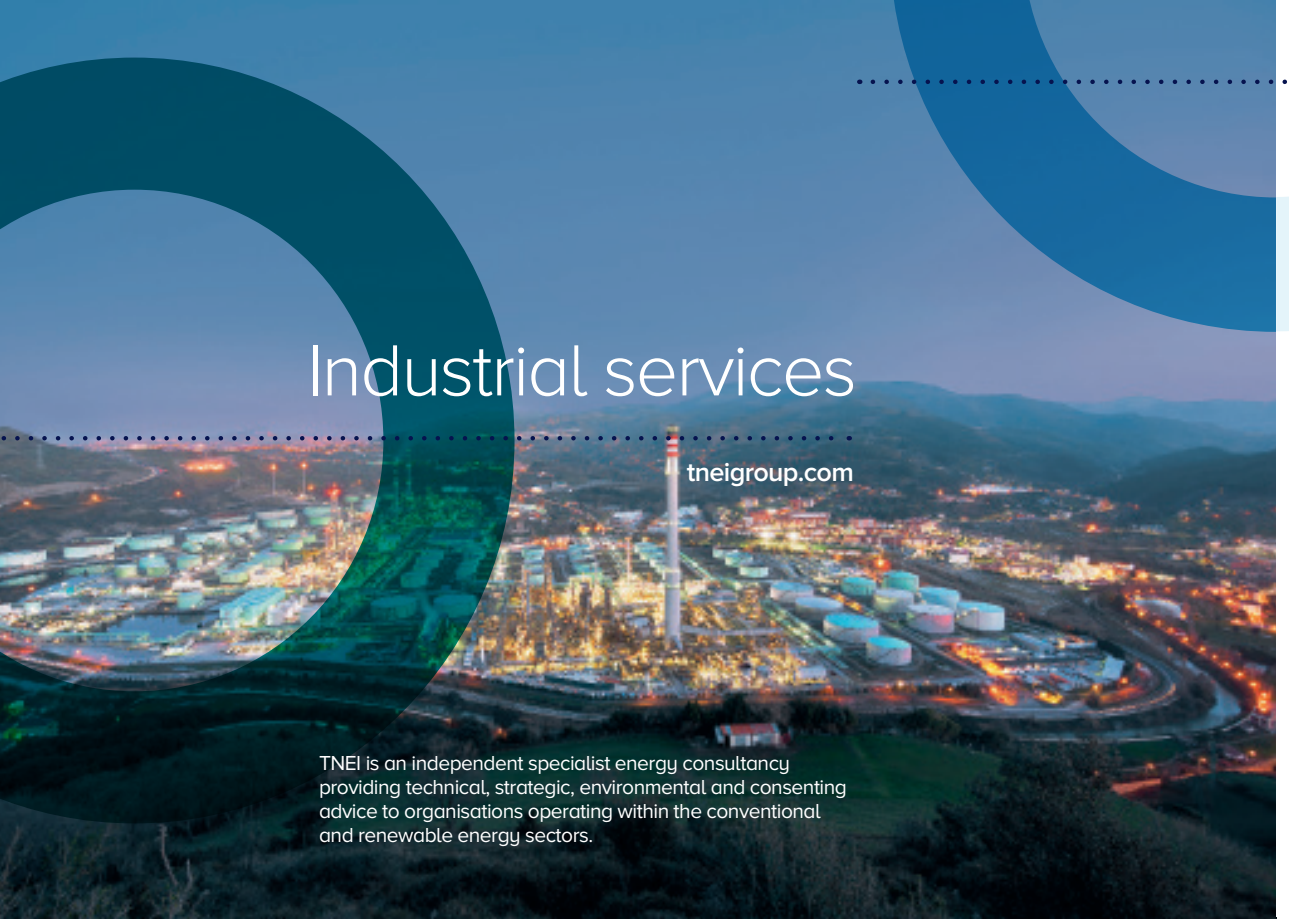
<style>
.page{position:relative;width:1289px;height:919px;background:#fff}
.page>*{position:absolute;margin:0;border:0;box-sizing:border-box;transform-origin:0 0}
.t1{font:300 75px "Proxima Nova A";letter-spacing:-.025em;color:#fff}
.t2{font:600 27px "Proxima Nova A";letter-spacing:-.025em;color:#fff}
.t3{font:21px/24px "Proxima Nova A";letter-spacing:-.025em;color:#fff}
</style>
<div class="page">
<img style="left:0;top:0;width:1276px;height:918px">
<img style="left:0;top:58px;width:514px;height:765px">
<svg style="left:0;top:436px;width:842px;height:4px;background:#485f82"></svg>
<svg style="left:872px;top:0;width:417px;height:331px;background:#447dab"></svg>
<p class="t1" style="left:307px;top:329px;width:551px">Industrial services</p>
<p class="t2" style="left:687px;top:456px;width:168px">tneigroup.com</p>
<p class="t3" style="left:319px;top:751px;width:529px">TNEI is an independent specialist energy consultancy providing technical, strategic, environmental and consenting advice to organisations operating within the conventional and renewable energy sectors.</p>
</div>
